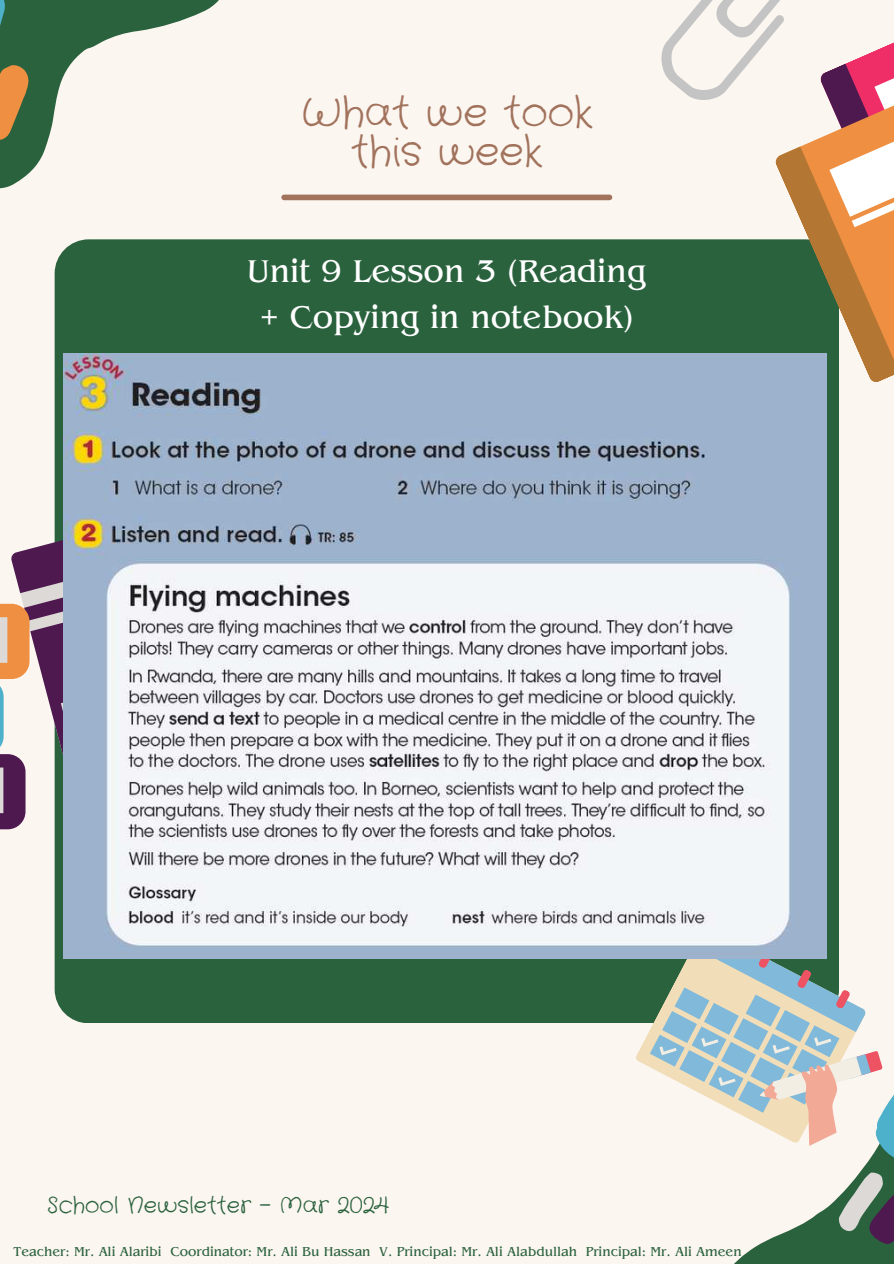
<style>
.page{position:relative;width:894px;height:1264px;background:#fff}
.page>*{position:absolute;margin:0;border:0;box-sizing:border-box;transform-origin:0 0}
.t1{font:41.4px/39.3px "Crafty Girls";color:#a1725c;text-align:center}
.t2{font:33px/46.2px "Benguiat Pro ITC";color:#fff;text-align:center}
.t3{font:22.5px "Crafty Girls";color:#2a623e}
.t4{font:13.5px "Benguiat Pro ITC";color:#2a623e}
</style>
<div class="page">
<div style="left:0;top:0;width:893px;height:1263px;background:#fcf6f0"></div>
<div style="left:284px;top:195px;width:325px;height:5px;background:#a1725c"></div>
<div style="left:55px;top:239px;width:783px;height:784px;background:#2a623e;border-radius:34px"></div>
<svg style="left:0;top:539px;width:63px;height:295px"></svg>
<svg style="left:658px;top:0;width:235px;height:383px"></svg>
<svg style="left:0;top:0;width:219px;height:188px"></svg>
<svg style="left:635px;top:958px;width:14px;height:109px"></svg>
<svg style="left:649px;top:926px;width:244px;height:337px"></svg>
<img style="left:63px;top:354px;width:763px;height:604px">
<h1 class="t1" style="left:300px;top:94px;width:294px">What we took this week</h1>
<h2 class="t2" style="left:247px;top:248px;width:400px">Unit 9 Lesson 3 (Reading + Copying in notebook)</h2>
<h3 class="t3" style="left:47px;top:1190px;width:343px">School Newsletter – Mar 2024</h3>
<p class="t4" style="left:14px;top:1244px;width:729px">Teacher: Mr. Ali Alaribi Coordinator: Mr. Ali Bu Hassan V. Principal: Mr. Ali Alabdullah Principal: Mr. Ali Ameen</p>
</div>
